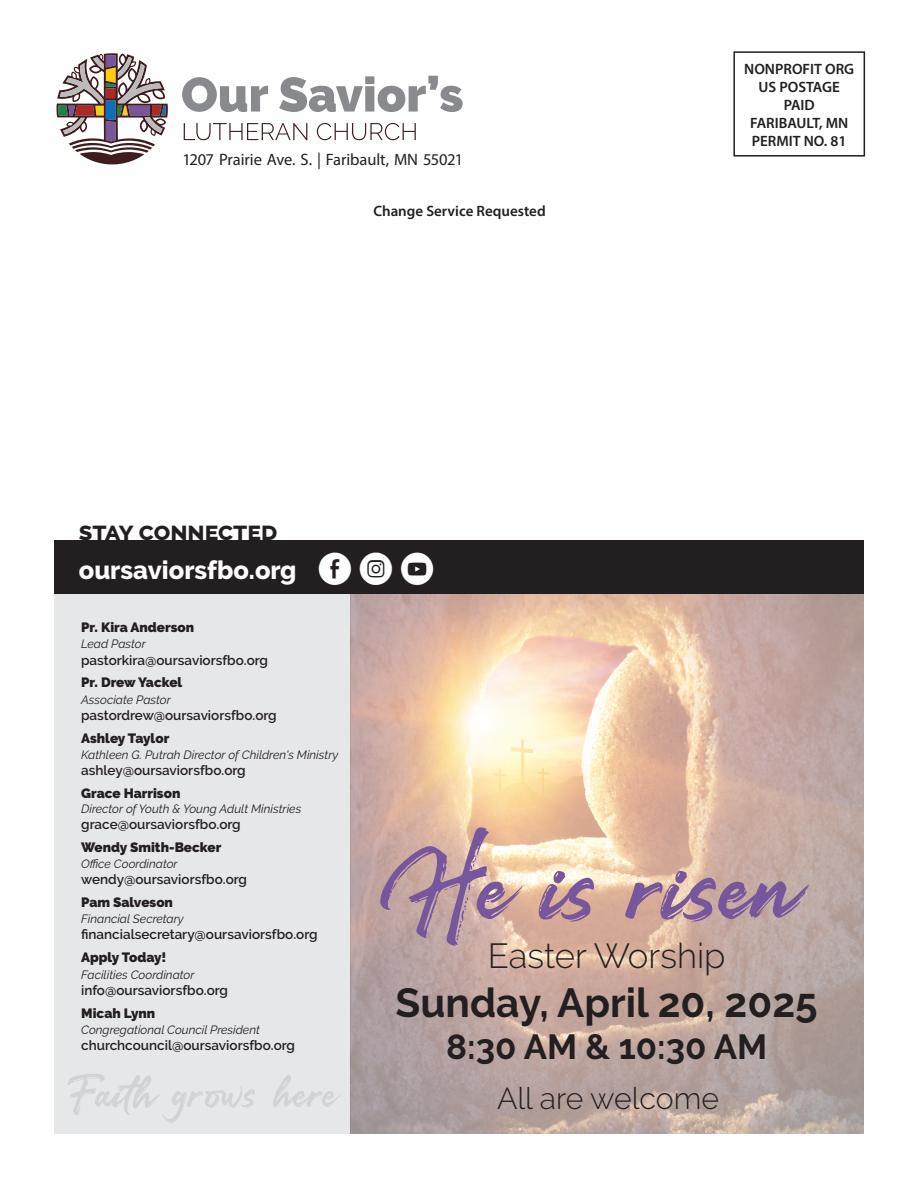
<style>
.page{position:relative;width:918px;height:1188px;background:#fff}
.page>*{position:absolute;margin:0;border:0;box-sizing:border-box;transform-origin:0 0}
.t1{font:129.6px "Darkline";color:#77569b}
.t2{font:700 40.5px "Raleway";color:#231f20}
.t3{font:700 34.8px "Raleway";color:#231f20}
.t4{font:300 34.8px "Raleway";color:#231f20}
.t5{font:300 30.3px "Raleway";color:#231f20}
.t6{font:800 25.5px "Raleway";color:#fff}
.t7{font:800 25.5px "Raleway";color:#231f20}
.t8{font:16.5px "Myriad Pro";letter-spacing:-.01em;color:#231f20}
.t9{font:600 15px/18px "Myriad Pro";color:#231f20;text-align:center}
.t10{font:600 13.5px "Raleway";color:#231f20}
.t11{font:900 13.5px "Raleway";color:#231f20}
.t12{font:italic 12px "Raleway";color:#231f20}
.s1{font-family:"Social Media Circled";font-weight:400;font-size:31.8px}
</style>
<div class="page">
<div style="left:54px;top:592px;width:297px;height:542px;background:#e6e7e9"></div>
<div style="left:733px;top:51px;width:132px;height:106px;border:2px solid #231f20"></div>
<svg style="left:182px;top:77px;width:86px;height:35px"></svg>
<svg style="left:279px;top:76px;width:184px;height:36px"></svg>
<svg style="left:184px;top:123px;width:123px;height:17px"></svg>
<svg style="left:317px;top:123px;width:99px;height:17px"></svg>
<svg style="left:57px;top:53px;width:111px;height:111px"></svg>
<div style="left:54px;top:540px;width:405px;height:54px;background:#231f20"></div>
<div style="left:459px;top:540px;width:405px;height:54px;background:#231f20"></div>
<img style="left:351px;top:595px;width:513px;height:539px">
<svg style="left:68px;top:1074px;width:272px;height:49px"></svg>
<p class="t8" style="left:182px;top:150px;width:282px">1207 Prairie Ave. S. | Faribault, MN 55021</p>
<p class="t9" style="left:373px;top:202px;width:174px">Change Service Requested</p>
<h3 class="t7" style="left:79px;top:517px;width:200px">stay connected</h3>
<h3 class="t6" style="left:79px;top:556px;width:357px">oursaviorsfbo.org <span class="s1">E Q M</span></h3>
<p class="t9" style="left:744px;top:59px;width:111px">NONPROFIT ORG<br>US POSTAGE<br>PAID<br>FARIBAULT, MN<br>PERMIT NO. 81</p>
<p class="t11" style="left:81px;top:620px;width:114px">Pr. Kira Anderson</p>
<p class="t12" style="left:81px;top:637px;width:66px">Lead Pastor</p>
<p class="t10" style="left:81px;top:652px;width:188px">pastorkira@oursaviorsfbo.org</p>
<p class="t11" style="left:81px;top:675px;width:103px">Pr. Drew Yackel</p>
<p class="t12" style="left:81px;top:692px;width:91px">Associate Pastor</p>
<p class="t10" style="left:81px;top:707px;width:197px">pastordrew@oursaviorsfbo.org</p>
<p class="t11" style="left:81px;top:730px;width:90px">Ashley Taylor</p>
<p class="t12" style="left:81px;top:748px;width:259px">Kathleen G. Putrah Director of Children's Ministry</p>
<p class="t10" style="left:81px;top:763px;width:166px">ashley@oursaviorsfbo.org</p>
<p class="t11" style="left:81px;top:786px;width:101px">Grace Harrison</p>
<p class="t12" style="left:81px;top:801px;width:222px">Director of Youth &amp; Young Adult Ministries</p>
<p class="t10" style="left:81px;top:816px;width:161px">grace@oursaviorsfbo.org</p>
<p class="t11" style="left:81px;top:839px;width:142px">Wendy Smith-Becker</p>
<p class="t12" style="left:81px;top:857px;width:98px">Office Coordinator</p>
<p class="t10" style="left:81px;top:872px;width:167px">wendy@oursaviorsfbo.org</p>
<p class="t11" style="left:81px;top:894px;width:93px">Pam Salveson</p>
<p class="t12" style="left:81px;top:912px;width:104px">Financial Secretary</p>
<p class="t10" style="left:81px;top:927px;width:238px">financialsecretary@oursaviorsfbo.org</p>
<p class="t11" style="left:81px;top:950px;width:87px">Apply Today!</p>
<p class="t12" style="left:81px;top:967px;width:115px">Facilities Coordinator</p>
<p class="t10" style="left:81px;top:982px;width:148px">info@oursaviorsfbo.org</p>
<p class="t11" style="left:81px;top:1005px;width:76px">Micah Lynn</p>
<p class="t12" style="left:81px;top:1023px;width:180px">Congregational Council President</p>
<p class="t10" style="left:81px;top:1038px;width:215px">churchcouncil@oursaviorsfbo.org</p>
<p class="t1" style="left:377px;top:807px;width:423px">He is risen</p>
<p class="t4" style="left:488px;top:936px;width:239px">Easter Worship</p>
<p class="t2" style="left:396px;top:980px;width:424px">Sunday, April 20, 2025</p>
<p class="t3" style="left:446px;top:1027px;width:323px">8:30 AM &amp; 10:30 AM</p>
<p class="t5" style="left:497px;top:1081px;width:224px">All are welcome</p>
</div>
